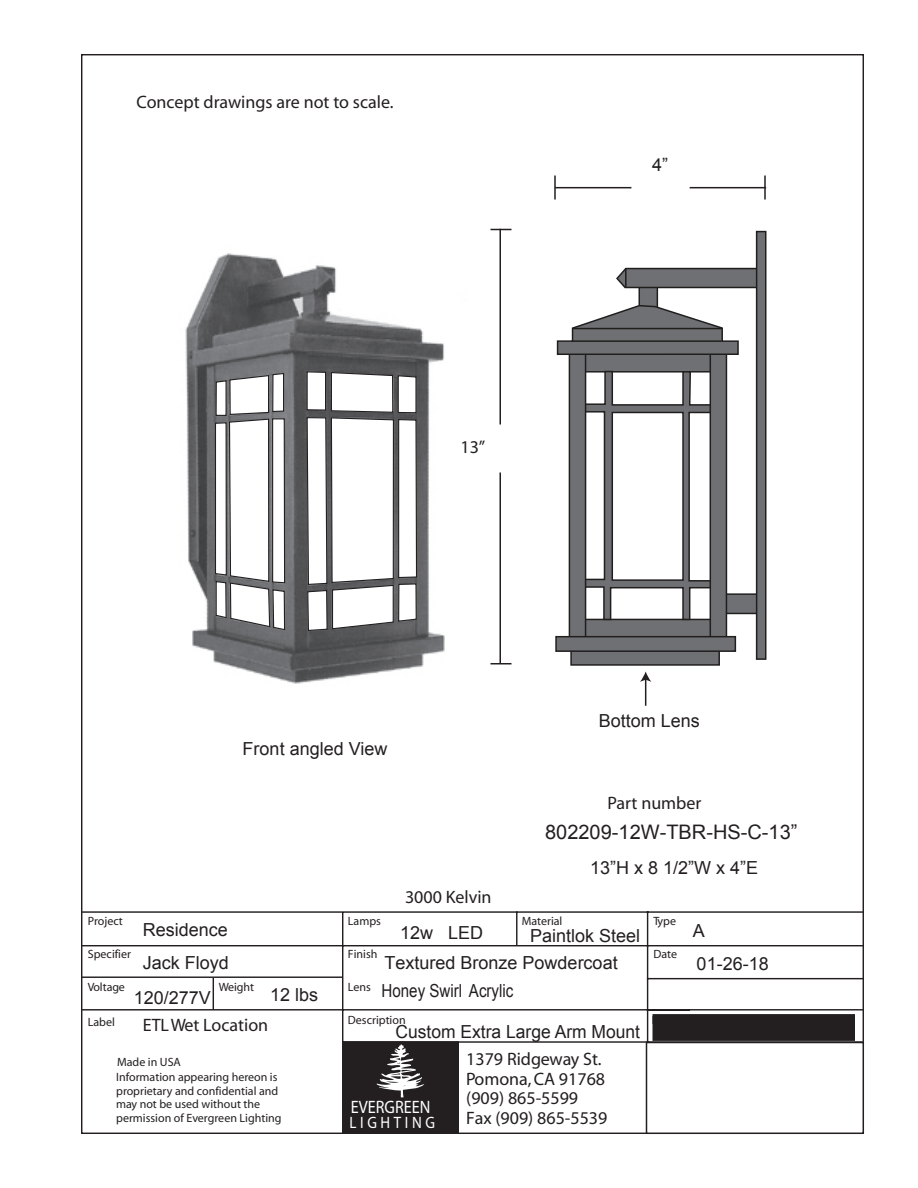
<style>
.page{position:relative;width:918px;height:1188px;background:#fff}
.page>*{position:absolute;margin:0;border:0;box-sizing:border-box;transform-origin:0 0}
.t1{font:19.95px "Arial";color:#231f20}
.t2{font:18px "Arial";color:#231f20}
.t3{font:700 18px/19.5px "Gill Sans";color:#231f20}
.t4{font:18px "Myriad";color:#231f20}
.t5{font:18px "Arial";color:#231f20;scale:.84 1}
.t6{font:700 18px "Gill Sans";color:#fff;scale:.9 1}
.t7{font:700 16.5px "Gill Sans";letter-spacing:.245em;color:#fff;scale:.9 1}
.t8{font:700 12px/13.5px "Gill Sans";color:#231f20}
</style>
<div class="page">
<svg style="left:81px;top:910px;width:783px;height:224px"></svg>
<svg style="left:212px;top:976px;width:3px;height:35px"></svg>
<div style="left:343px;top:1042px;width:115px;height:91px;background:#231f20"></div>
<div style="left:343px;top:1041px;width:116px;height:93px;border:1px solid #231f20"></div>
<svg style="left:377px;top:1044px;width:47px;height:53px"></svg>
<div style="left:723px;top:594px;width:36px;height:19px;background:#6f7073"></div>
<div style="left:723px;top:593px;width:37px;height:21px;border:2px solid #211e1e"></div>
<div style="left:571px;top:648px;width:148px;height:17px;background:#6f7073"></div>
<div style="left:570px;top:647px;width:150px;height:19px;border:2px solid #211e1e"></div>
<div style="left:639px;top:284px;width:18px;height:24px;background:#6f7073"></div>
<div style="left:639px;top:283px;width:19px;height:26px;border:2px solid #211e1e"></div>
<div style="left:582px;top:350px;width:133px;height:22px;background:#6f7073"></div>
<div style="left:582px;top:619px;width:133px;height:22px;background:#6f7073"></div>
<div style="left:581px;top:619px;width:135px;height:23px;border:2px solid #211e1e"></div>
<svg style="left:586px;top:370px;width:124px;height:249px"></svg>
<div style="left:612px;top:412px;width:71px;height:168px;background:#fff"></div>
<div style="left:612px;top:412px;width:72px;height:169px;border:2px solid #211e1e"></div>
<div style="left:710px;top:350px;width:16px;height:292px;background:#6f7073"></div>
<div style="left:710px;top:350px;width:17px;height:292px;border:2px solid #211e1e"></div>
<div style="left:569px;top:350px;width:17px;height:292px;background:#6f7073"></div>
<div style="left:569px;top:350px;width:17px;height:292px;border:2px solid #211e1e"></div>
<svg style="left:556px;top:304px;width:183px;height:50px"></svg>
<div style="left:556px;top:637px;width:179px;height:14px;background:#6f7073"></div>
<div style="left:555px;top:636px;width:181px;height:16px;border:2px solid #211e1e"></div>
<svg style="left:616px;top:267px;width:140px;height:22px;background:#717173"></svg>
<div style="left:757px;top:232px;width:9px;height:427px;background:#6f7073"></div>
<div style="left:756px;top:231px;width:10px;height:429px;border:2px solid #211e1e"></div>
<img style="left:185px;top:253px;width:260px;height:431px">
<svg style="left:214px;top:372px;width:72px;height:258px"></svg>
<svg style="left:306px;top:371px;width:112px;height:259px"></svg>
<svg style="left:554px;top:175px;width:78px;height:25px"></svg>
<svg style="left:689px;top:175px;width:78px;height:25px"></svg>
<svg style="left:490px;top:228px;width:22px;height:197px"></svg>
<svg style="left:490px;top:472px;width:22px;height:193px"></svg>
<svg style="left:640px;top:672px;width:11px;height:34px"></svg>
<div style="left:646px;top:1042px;width:217px;height:91px;background:#fff"></div>
<div style="left:646px;top:1042px;width:218px;height:92px;border:2px solid #231f20"></div>
<div style="left:652px;top:1014px;width:203px;height:27px;background:#231f20"></div>
<h2 class="t4" style="left:136px;top:93px;width:259px">Concept drawings are not to scale.</h2>
<h2 class="t2" style="left:652px;top:152px;width:18px">4”</h2>
<h2 class="t4" style="left:460px;top:438px;width:26px">13”</h2>
<h2 class="t2" style="left:243px;top:737px;width:146px">Front angled View</h2>
<h2 class="t4" style="left:405px;top:888px;width:88px">3000 Kelvin</h2>
<h2 class="t2" style="left:599px;top:709px;width:103px">Bottom Lens</h2>
<h2 class="t4" style="left:608px;top:794px;width:95px">Part number</h2>
<h1 class="t1" style="left:545px;top:818px;width:254px">802209-12W-TBR-HS-C-13”</h1>
<h2 class="t2" style="left:590px;top:855px;width:170px">13”H x 8 1/2”W x 4”E</h2>
<p class="t8" style="left:88px;top:915px;width:36px">Project</p>
<p class="t8" style="left:348px;top:915px;width:35px">Lamps</p>
<p class="t8" style="left:522px;top:915px;width:42px">Material</p>
<p class="t8" style="left:653px;top:915px;width:24px">Type</p>
<p class="t8" style="left:653px;top:948px;width:25px">Date</p>
<h2 class="t2" style="left:143px;top:918px;width:87px">Residence</h2>
<h2 class="t2" style="left:400px;top:920px;width:85px">12w LED</h2>
<h2 class="t2" style="left:530px;top:923px;width:112px">Paintlok Steel</h2>
<h2 class="t2" style="left:693px;top:919px;width:14px">A</h2>
<p class="t8" style="left:88px;top:948px;width:45px">Specifier</p>
<p class="t8" style="left:88px;top:981px;width:39px">Voltage</p>
<p class="t8" style="left:88px;top:1015px;width:29px">Label</p>
<p class="t8" style="left:348px;top:948px;width:31px">Finish</p>
<p class="t8" style="left:348px;top:981px;width:25px">Lens</p>
<p class="t8" style="left:348px;top:1013px;width:59px">Description</p>
<h2 class="t2" style="left:385px;top:950px;width:235px">Textured Bronze Powdercoat</h2>
<h2 class="t2" style="left:143px;top:951px;width:88px">Jack Floyd</h2>
<h2 class="t2" style="left:697px;top:952px;width:74px">01-26-18</h2>
<p class="t8" style="left:219px;top:981px;width:37px">Weight</p>
<h2 class="t5" style="left:382px;top:979px;width:159px">Honey Swirl Acrylic</h2>
<h2 class="t2" style="left:396px;top:1019px;width:246px">Custom Extra Large Arm Mount</h2>
<h2 class="t2" style="left:134px;top:985px;width:79px">120/277V</h2>
<h2 class="t2" style="left:270px;top:982px;width:50px">12 lbs</h2>
<h2 class="t3" style="left:143px;top:1016px;width:127px">ETLWet Location</h2>
<p class="t8" style="left:117px;top:1055px;width:65px">Made in USA</p>
<p class="t8" style="left:116px;top:1071px;width:167px">Information appearing hereon is proprietary and confidential and may not be used without the permission of Evergreen Lighting</p>
<h2 class="t6" style="left:351px;top:1098px;width:90px">EVERGREEN</h2>
<h3 class="t7" style="left:350px;top:1115px;width:97px">LIGHTING</h3>
<h2 class="t3" style="left:466px;top:1050px;width:143px">1379 Ridgeway St.<br>Pomona, CA 91768 (909) 865-5599<br>Fax (909) 865-5539</h2>
</div>
